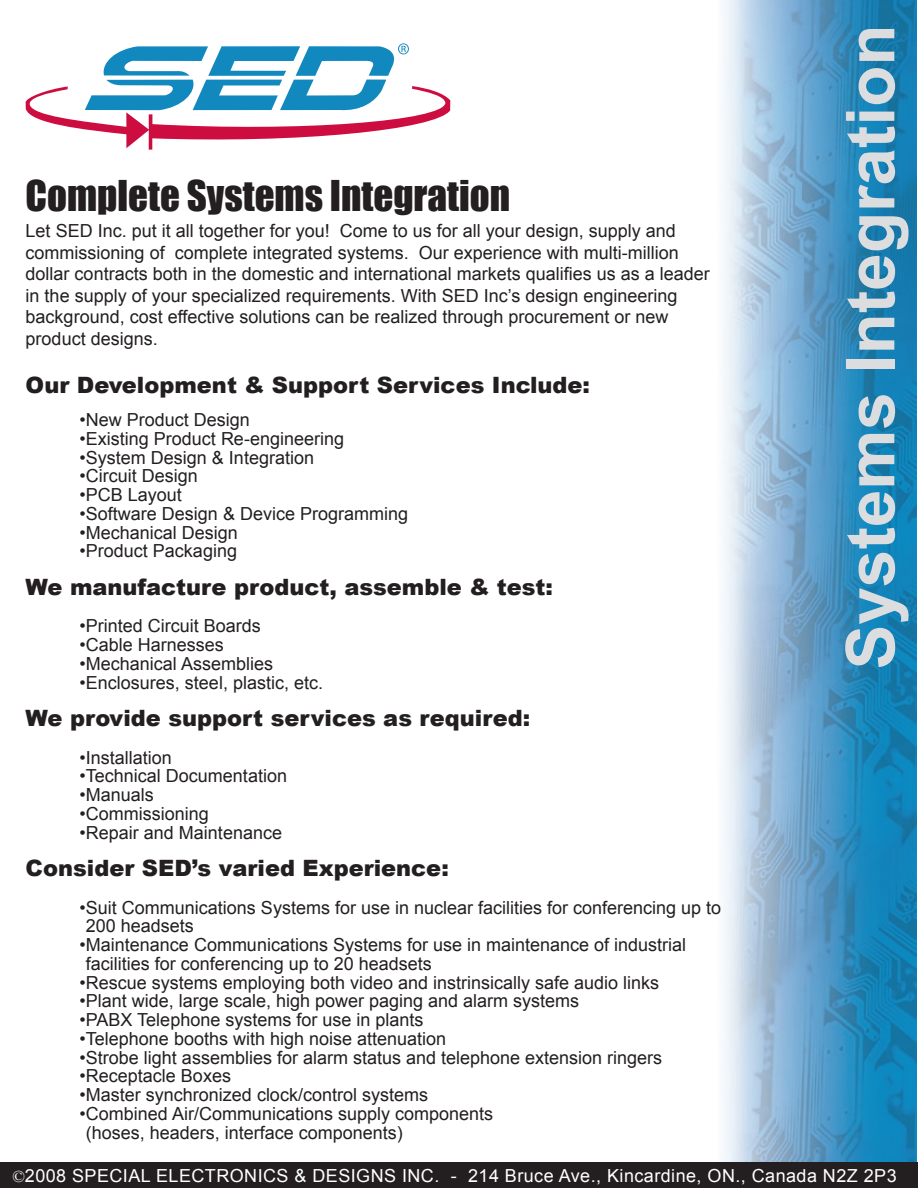
<style>
.page{position:relative;width:918px;height:1188px;background:#fff}
.page>*{position:absolute;margin:0;border:0;box-sizing:border-box;transform-origin:0 0}
.t1{font:700 67.5px "Arial";color:#dcdddf}
.t2{font:39px "Impact";color:#231f20}
.t3{font:900 22.5px "Arial";color:#231f20}
.t4{font:18px/21.6px "Arial";color:#231f20}
.t5{font:18px "Arial";letter-spacing:.025em;color:#fff}
.s1{font-family:"Times New Roman";font-size:16.5px}
</style>
<div class="page">
<img style="left:724px;top:0;width:193px;height:1162px">
<div style="left:0;top:1162px;width:918px;height:26px;background:#231f20"></div>
<svg style="left:26px;top:43px;width:424px;height:107px"></svg>
<h2 class="t2" style="left:26px;top:165px;width:486px">Complete Systems Integration</h2>
<p class="t4" style="left:26px;top:220px;width:686px">Let SED Inc. put it all together for you! Come to us for all your design, supply and commissioning of complete integrated systems. Our experience with multi-million dollar contracts both in the domestic and international markets qualifies us as a leader in the supply of your specialized requirements. With SED Inc’s design engineering background, cost effective solutions can be realized through procurement or new product designs.</p>
<p class="t3" style="left:26px;top:368px;width:566px">Our Development &amp; Support Services Include:</p>
<p class="t4" style="left:80px;top:409px;width:172px">•New Product Design</p>
<p class="t4" style="left:80px;top:428px;width:266px">•Existing Product Re-engineering</p>
<p class="t4" style="left:80px;top:447px;width:236px">•System Design &amp; Integration</p>
<p class="t4" style="left:80px;top:465px;width:120px">•Circuit Design</p>
<p class="t4" style="left:80px;top:484px;width:104px">•PCB Layout</p>
<p class="t4" style="left:80px;top:503px;width:330px">•Software Design &amp; Device Programming</p>
<p class="t4" style="left:80px;top:522px;width:160px">•Mechanical Design</p>
<p class="t4" style="left:80px;top:540px;width:159px">•Product Packaging</p>
<p class="t3" style="left:26px;top:570px;width:529px">We manufacture product, assemble &amp; test:</p>
<p class="t4" style="left:80px;top:615px;width:183px">•Printed Circuit Boards</p>
<p class="t4" style="left:80px;top:634px;width:146px">•Cable Harnesses</p>
<p class="t4" style="left:80px;top:653px;width:195px">•Mechanical Assemblies</p>
<p class="t4" style="left:80px;top:672px;width:245px">•Enclosures, steel, plastic, etc.</p>
<p class="t3" style="left:26px;top:702px;width:506px">We provide support services as required:</p>
<p class="t4" style="left:80px;top:747px;width:94px">•Installation</p>
<p class="t4" style="left:80px;top:765px;width:209px">•Technical Documentation</p>
<p class="t4" style="left:80px;top:784px;width:76px">•Manuals</p>
<p class="t4" style="left:80px;top:803px;width:131px">•Commissioning</p>
<p class="t4" style="left:80px;top:822px;width:204px">•Repair and Maintenance</p>
<p class="t3" style="left:26px;top:852px;width:425px">Consider SED’s varied Experience:</p>
<p class="t4" style="left:86px;top:898px;width:637px;line-height:18.8px;text-indent:-6px">•Suit Communications Systems for use in nuclear facilities for conferencing up to<br>200 headsets</p>
<p class="t4" style="left:86px;top:936px;width:602px;line-height:18.8px;text-indent:-6px">•Maintenance Communications Systems for use in maintenance of industrial facilities for conferencing up to 20 headsets</p>
<p class="t4" style="left:80px;top:972px;width:581px">•Rescue systems employing both video and instrinsically safe audio links</p>
<p class="t4" style="left:80px;top:990px;width:501px">•Plant wide, large scale, high power paging and alarm systems</p>
<p class="t4" style="left:80px;top:1009px;width:345px">•PABX Telephone systems for use in plants</p>
<p class="t4" style="left:80px;top:1028px;width:368px">•Telephone booths with high noise attenuation</p>
<p class="t4" style="left:80px;top:1047px;width:584px">•Strobe light assemblies for alarm status and telephone extension ringers</p>
<p class="t4" style="left:80px;top:1065px;width:153px">•Receptacle Boxes</p>
<p class="t4" style="left:80px;top:1084px;width:350px">•Master synchronized clock/control systems</p>
<p class="t4" style="left:86px;top:1104px;width:409px;line-height:18.8px;text-indent:-6px">•Combined Air/Communications supply components (hoses, headers, interface components)</p>
<h1 class="t1" style="left:826px;top:670px;width:647px;rotate:-90deg">Systems Integration</h1>
<p class="t5" style="left:12px;top:1164px;width:886px"><span class="s1">©</span>2008 SPECIAL ELECTRONICS &amp; DESIGNS INC. - 214 Bruce Ave., Kincardine, ON., Canada N2Z 2P3</p>
</div>
